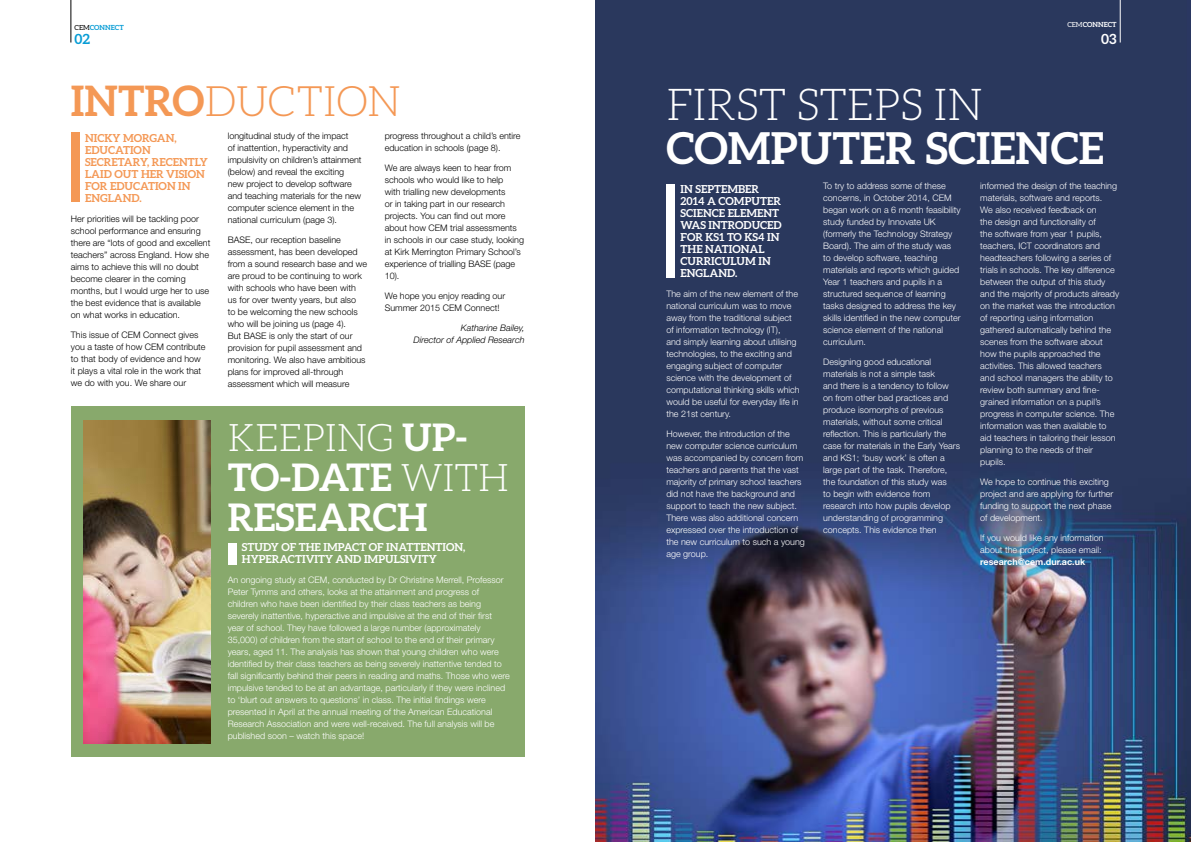
<style>
.page{position:relative;width:1191px;height:842px;background:#fff}
.page>*{position:absolute;margin:0;border:0;box-sizing:border-box;transform-origin:0 0}
.t1{font:700 44px "Aleo";color:#fff}
.t2{font:300 44px "Aleo";color:#fff}
.t3{font:300 42px "Aleo";color:#f49855}
.t4{font:700 38px/40px "Aleo";color:#fff}
.t5{font:700 14px "Aleo";color:#079cd5}
.t6{font:700 14px "Aleo";color:#fff}
.t7{font:700 11px/12px "Aleo";color:#fff}
.t8{font:700 11px/12px "Aleo";color:#f49855}
.t9{font:300 9px/12px "Helvetica Neue LT Std";color:#fff}
.t10{font:300 9px/12px "Helvetica Neue LT Std";color:#000}
.t11{font:italic 300 9px/12px "Helvetica Neue LT Std";color:#000;text-align:right}
.t12{font:700 9px "Helvetica Neue LT Std";color:#fff}
.t13{font:700 7px "Aleo";color:#079cd5}
.t14{font:700 7px "Aleo";color:#fff}
.s1{font-weight:400;color:#000}
.s2{font-weight:700}
.s3{font-weight:300}
.s4{font-weight:400}
</style>
<div class="page">
<img style="left:595px;top:0;width:596px;height:842px">
<hr style="left:71px;top:0;width:1px;height:43px;background:#000">
<div style="left:71px;top:407px;width:453px;height:350px;background:#88a96c"></div>
<img style="left:83px;top:420px;width:128px;height:323px">
<div style="left:71px;top:133px;width:8px;height:69px;background:#f49855"></div>
<div style="left:228px;top:543px;width:8px;height:21px;background:#fff"></div>
<div style="left:666px;top:184px;width:9px;height:94px;background:#fff"></div>
<hr style="left:1120px;top:0;width:1px;height:43px;background:#fff">
<p class="t13" style="left:75px;top:23px;width:51px"><span class="s1">CEM</span>CONNECT</p>
<h3 class="t5" style="left:75px;top:30px;width:17px">02</h3>
<h2 class="t3" style="left:71px;top:78px;width:331px"><span class="s2">INTRO</span>DUCTION</h2>
<p class="t8" style="left:85px;top:131px;width:124px">NICKY MORGAN,<br>EDUCATION<br>SECRETARY, RECENTLY<br>LAID OUT HER VISION<br>FOR EDUCATION IN<br>ENGLAND.</p>
<p class="t10" style="left:71px;top:212px;width:141px">Her priorities will be tackling poor school performance and ensuring there are “lots of good and excellent teachers” across England. How she aims to achieve this will no doubt become clearer in the coming months, but I would urge her to use the best evidence that is available on what works in education.</p>
<p class="t10" style="left:71px;top:328px;width:136px">This issue of CEM Connect gives you a taste of how CEM contribute to that body of evidence and how it plays a vital role in the work that we do with you. We share our</p>
<p class="t10" style="left:228px;top:130px;width:135px">longitudinal study of the impact<br>of inattention, hyperactivity and impulsivity on children’s attainment (below) and reveal the exciting new project to develop software and teaching materials for the new computer science element in the national curriculum (page 3).</p>
<p class="t10" style="left:228px;top:234px;width:141px">BASE, our reception baseline assessment, has been developed from a sound research base and we are proud to be continuing to work with schools who have been with us for over twenty years, but also<br>to be welcoming the new schools who will be joining us (page 4).<br>But BASE is only the start of our provision for pupil assessment and monitoring. We also have ambitious plans for improved all-through assessment which will measure</p>
<p class="t10" style="left:385px;top:130px;width:137px">progress throughout a child’s entire education in schools (page 8).</p>
<p class="t10" style="left:385px;top:162px;width:141px">We are always keen to hear from schools who would like to help<br>with trialling new developments<br>or in taking part in our research projects. You can find out more about how CEM trial assessments in schools in our case study, looking at Kirk Merrington Primary School’s experience of trialling BASE (page<br>10).</p>
<p class="t10" style="left:385px;top:290px;width:122px">We hope you enjoy reading our<br>Summer 2015 CEM Connect!</p>
<p class="t11" style="left:413px;top:322px;width:113px">Katharine Bailey,<br>Director of Applied Research</p>
<h3 class="t4" style="left:228px;top:416px;width:283px"><span class="s3">KEEPING</span> UP-<br>TO-DATE <span class="s3">WITH<br></span>RESEARCH</h3>
<p class="t7" style="left:242px;top:541px;width:225px">STUDY OF THE IMPACT OF INATTENTION,<br>HYPERACTIVITY AND IMPULSIVITY</p>
<p class="t9" style="left:228px;top:574px;width:284px">An ongoing study at CEM, conducted by Dr Christine Merrell, Professor Peter Tymms and others, looks at the attainment and progress of children who have been identified by their class teachers as being severely inattentive, hyperactive and impulsive at the end of their first year of school. They have followed a large number (approximately 35,000) of children from the start of school to the end of their primary years, aged 11. The analysis has shown that young children who were identified by their class teachers as being severely inattentive tended to fall significantly behind their peers in reading and maths. Those who were impulsive tended to be at an advantage, particularly if they were inclined to ‘blurt out answers to questions’ in class. The initial findings were presented in April at the annual meeting of the American Educational Research Association and were well-received. The full analysis will be published soon – watch this space!</p>
<p class="t14" style="left:1067px;top:20px;width:51px"><span class="s4">CEM</span>CONNECT</p>
<h3 class="t6" style="left:1101px;top:30px;width:17px">03</h3>
<h1 class="t2" style="left:666px;top:81px;width:317px">FIRST STEPS IN</h1>
<h1 class="t1" style="left:666px;top:123px;width:439px">COMPUTER SCIENCE</h1>
<p class="t7" style="left:680px;top:183px;width:103px">IN SEPTEMBER<br>2014 A COMPUTER<br>SCIENCE ELEMENT<br>WAS INTRODUCED<br>FOR KS1 TO KS4 IN<br>THE NATIONAL<br>CURRICULUM IN<br>ENGLAND.</p>
<p class="t9" style="left:666px;top:288px;width:135px">The aim of the new element of the national curriculum was to move away from the traditional subject of information technology (IT),<br>and simply learning about utilising technologies, to the exciting and engaging subject of computer science with the development of computational thinking skills which would be useful for everyday life in the 21st century.</p>
<p class="t9" style="left:666px;top:427px;width:140px">However, the introduction of the new computer science curriculum was accompanied by concern from teachers and parents that the vast majority of primary school teachers did not have the background and support to teach the new subject.<br>There was also additional concern expressed over the introduction of the new curriculum to such a young age group.</p>
<p class="t9" style="left:823px;top:180px;width:139px">To try to address some of these concerns, in October 2014, CEM began work on a 6 month feasibility study funded by Innovate UK (formerly the Technology Strategy<br>Board). The aim of the study was to develop software, teaching materials and reports which guided<br>Year 1 teachers and pupils in a structured sequence of learning tasks designed to address the key skills identified in the new computer science element of the national curriculum.</p>
<p class="t9" style="left:823px;top:356px;width:138px">Designing good educational materials is not a simple task<br>and there is a tendency to follow on from other bad practices and produce isomorphs of previous materials, without some critical reflection. This is particularly the case for materials in the Early Years and KS1; ‘busy work’ is often a large part of the task. Therefore, the foundation of this study was<br>to begin with evidence from research into how pupils develop understanding of programming concepts. This evidence then</p>
<p class="t9" style="left:980px;top:179px;width:141px">informed the design of the teaching materials, software and reports.<br>We also received feedback on<br>the design and functionality of<br>the software from year 1 pupils, teachers, ICT coordinators and headteachers following a series of trials in schools. The key difference between the output of this study and the majority of products already on the market was the introduction of reporting using information gathered automatically behind the scenes from the software about how the pupils approached the activities. This allowed teachers<br>and school managers the ability to review both summary and fine&shy;grained information on a pupil’s progress in computer science. The information was then available to aid teachers in tailoring their lesson planning to the needs of their pupils.</p>
<p class="t9" style="left:980px;top:475px;width:135px">We hope to continue this exciting project and are applying for further funding to support the next phase of development.</p>
<p class="t9" style="left:980px;top:531px;width:125px">If you would like any information about the project, please email:</p>
<p class="t12" style="left:980px;top:556px;width:107px">research@cem.dur.ac.uk</p>
</div>
